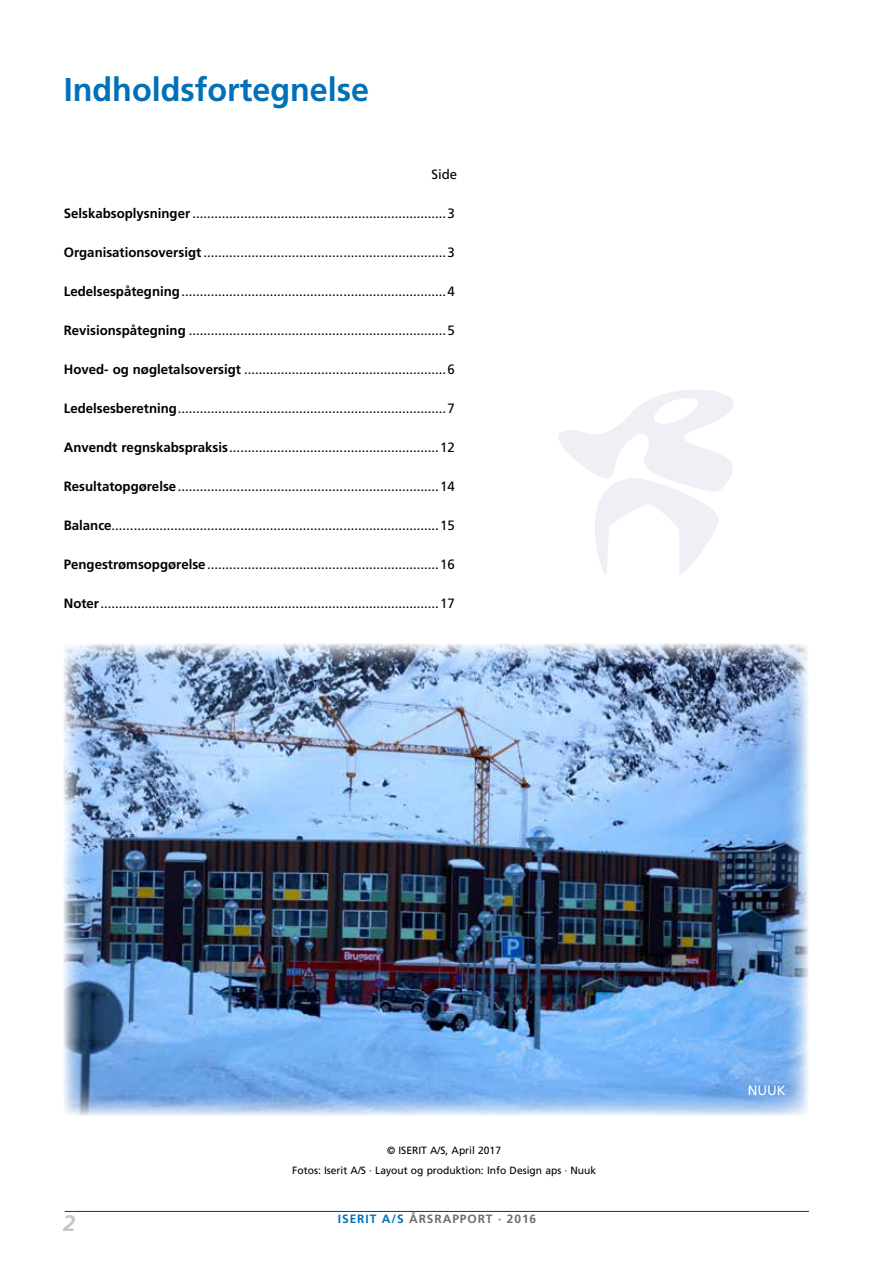
<style>
.page{position:relative;width:893px;height:1263px;background:#fff}
.page>*{position:absolute;margin:0;border:0;box-sizing:border-box;transform-origin:0 0}
.t1{font:700 33px "Frutiger";color:#0071b9}
.t2{font:italic 700 22.5px "Frutiger";color:#c6c6c6}
.t3{font:13.5px "Frutiger";color:#000}
.t4{font:13.5px "Frutiger";color:#fff}
.t5{font:700 12px "Frutiger";letter-spacing:.075em;color:#706f6f}
.t6{font:10.5px/19.5px "Frutiger";color:#000;text-align:center}
.s1{font-weight:700}
.s2{color:#0071b9}
</style>
<div class="page">
<hr style="left:65px;top:1211px;width:744px;height:1px;background:#004170">
<img style="left:64px;top:643px;width:744px;height:472px">
<svg style="left:558px;top:390px;width:176px;height:185px"></svg>
<h1 class="t1" style="left:64px;top:70px;width:307px">Indholdsfortegnelse</h1>
<p class="t3" style="left:431px;top:166px;width:27px">Side</p>
<p class="t3" style="left:64px;top:205px;width:393px"><span class="s1">Selskabsoplysninger</span> .....................................................................3</p>
<p class="t3" style="left:64px;top:244px;width:393px"><span class="s1">Organisationsoversigt</span> ..................................................................3</p>
<p class="t3" style="left:64px;top:283px;width:393px"><span class="s1">Ledelsespåtegning</span>........................................................................4</p>
<p class="t3" style="left:64px;top:322px;width:393px"><span class="s1">Revisionspåtegning</span> ......................................................................5</p>
<p class="t3" style="left:64px;top:361px;width:393px"><span class="s1">Hoved- og nøgletalsoversigt</span> .......................................................6</p>
<p class="t3" style="left:64px;top:400px;width:393px"><span class="s1">Ledelsesberetning</span>.........................................................................7</p>
<p class="t3" style="left:64px;top:439px;width:393px"><span class="s1">Anvendt regnskabspraksis</span>.........................................................12</p>
<p class="t3" style="left:64px;top:478px;width:393px"><span class="s1">Resultatopgørelse</span>.......................................................................14</p>
<p class="t3" style="left:64px;top:517px;width:393px"><span class="s1">Balance</span>.........................................................................................15</p>
<p class="t3" style="left:64px;top:556px;width:393px"><span class="s1">Pengestrømsopgørelse</span>...............................................................16</p>
<p class="t3" style="left:64px;top:595px;width:393px"><span class="s1">Noter</span>............................................................................................17</p>
<h2 class="t2" style="left:63px;top:1209px;width:14px">2</h2>
<p class="t6" style="left:292px;top:1141px;width:305px">© ISERIT A/S, April 2017<br>Fotos: Iserit A/S · Layout og produktion: Info Design aps · Nuuk</p>
<p class="t5" style="left:338px;top:1212px;width:200px"><span class="s2">ISERIT A/S</span> ÅRSRAPPORT · 2016</p>
<p class="t4" style="left:748px;top:1082px;width:40px">NUUK</p>
</div>
